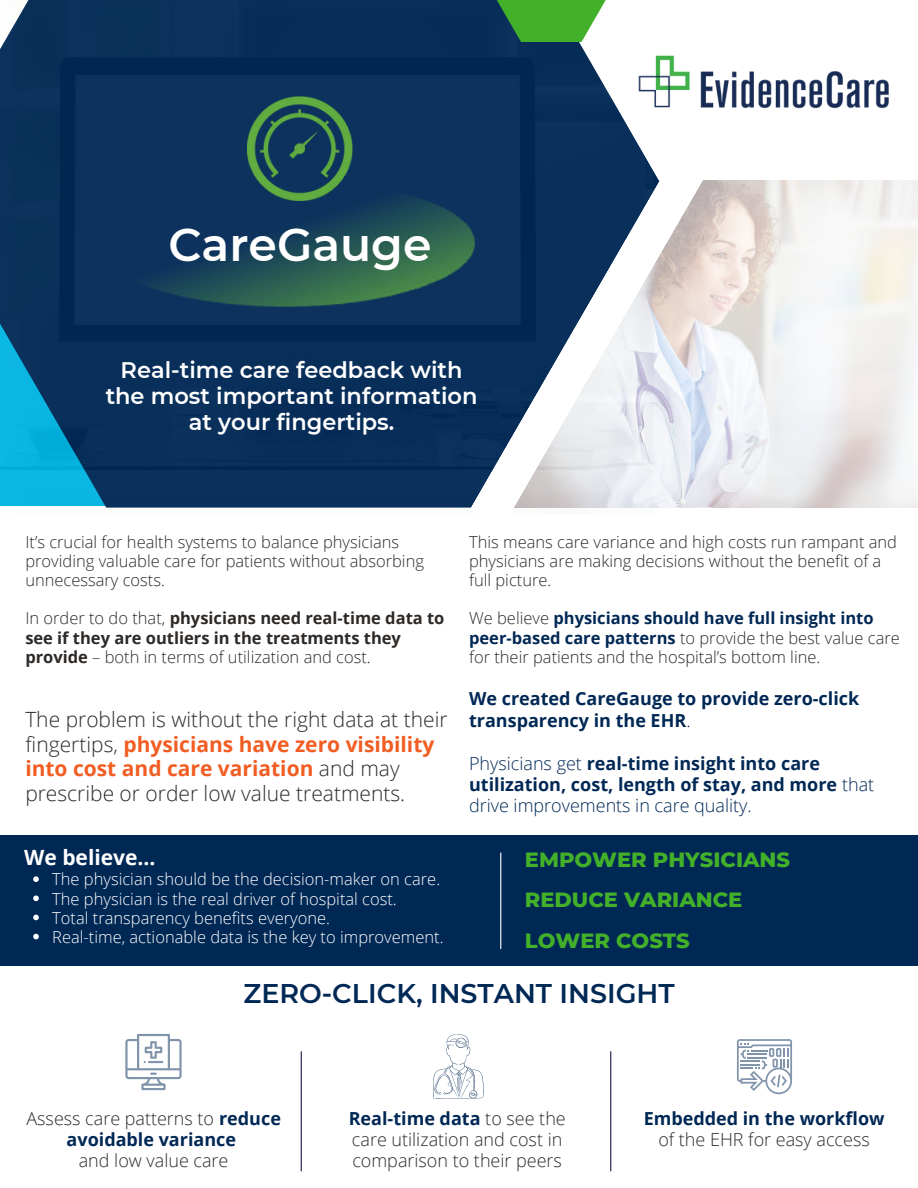
<style>
.page{position:relative;width:918px;height:1188px;background:#fff}
.page>*{position:absolute;margin:0;border:0;box-sizing:border-box;transform-origin:0 0}
.t1{font:600 45.75px "Montserrat";color:#fff}
.t2{font:600 27px "Montserrat";color:#002855}
.t3{font:600 22.5px/25.8px "Montserrat";color:#fff;text-align:center}
.t4{font:300 21px/24.8px "Open Sans";color:#2d2926}
.t5{font:800 21px/40.5px "Montserrat";color:#43b02a}
.t6{font:700 21px "Open Sans";color:#fff}
.t7{font:700 18px/21.3px "Open Sans";color:#002855}
.t8{font:300 18px/21.3px "Open Sans";color:#292b2e}
.t9{font:300 16.5px/19.2px "Open Sans";color:#2d2926}
.t10{font:300 16.5px/19.2px "Open Sans";color:#fff}
.t11{font:700 16.5px/19.2px "Open Sans";color:#2d2926}
.s1{font-weight:300}
.s2{font-weight:700;color:#f15d22}
.s3{font-weight:700;color:#002855}
.s4{font-weight:300;color:#292b2e}
.s5{color:#2d2926}
</style>
<div class="page">
<img style="left:703px;top:180px;width:215px;height:328px">
<img style="left:0;top:0;width:562px;height:508px">
<svg style="left:562px;top:42px;width:86px;height:119px"></svg>
<svg style="left:491px;top:0;width:115px;height:42px;background:#4ea448"></svg>
<svg style="left:469px;top:161px;width:234px;height:347px"></svg>
<div style="left:0;top:836px;width:918px;height:129px;background:#002855"></div>
<hr style="left:500px;top:853px;width:1px;height:96px;background:#fff">
<hr style="left:610px;top:1052px;width:1px;height:119px;background:#171b43">
<hr style="left:301px;top:1052px;width:1px;height:119px;background:#171b43">
<svg style="left:125px;top:1034px;width:57px;height:56px"></svg>
<svg style="left:433px;top:1034px;width:51px;height:65px"></svg>
<svg style="left:737px;top:1039px;width:55px;height:55px"></svg>
<img style="left:635px;top:51px;width:254px;height:62px">
<img style="left:248px;top:96px;width:104px;height:90px">
<img style="left:109px;top:186px;width:365px;height:122px">
<svg style="left:33px;top:876px;width:6px;height:6px"></svg>
<svg style="left:33px;top:896px;width:6px;height:5px"></svg>
<svg style="left:33px;top:915px;width:6px;height:5px"></svg>
<svg style="left:33px;top:934px;width:6px;height:5px"></svg>
<h1 class="t1" style="left:168px;top:217px;width:265px">CareGauge</h1>
<h3 class="t3" style="left:106px;top:357px;width:373px">Real-time care feedback with the most important information at your fingertips.</h3>
<p class="t9" style="left:25px;top:532px;width:400px">It’s crucial for health systems to balance physicians providing valuable care for patients without absorbing unnecessary costs.</p>
<p class="t11" style="left:25px;top:608px;width:421px"><span class="s1">In order to do that,</span> physicians need real-time data to see if they are outliers in the treatments they provide <span class="s1">– both in terms of utilization and cost.</span></p>
<p class="t4" style="left:25px;top:706px;width:424px">The problem is without the right data at their fingertips, <span class="s2">physicians have zero visibility into cost and care variation</span> and may prescribe or order low value treatments.</p>
<p class="t9" style="left:469px;top:532px;width:429px">This means care variance and high costs run rampant and physicians are making decisions without the benefit of a full picture.</p>
<p class="t9" style="left:469px;top:608px;width:432px">We believe <span class="s3">physicians should have full insight into peer-based care patterns</span> to provide the best value care for their patients and the hospital’s bottom line.</p>
<p class="t7" style="left:469px;top:688px;width:392px">We created CareGauge to provide zero-click transparency in the EHR<span class="s1">.</span></p>
<p class="t7" style="left:469px;top:752px;width:407px"><span class="s1">Physicians get</span> real-time insight into care utilization, cost, length of stay, and more <span class="s1">that drive improvements in care quality.</span></p>
<p class="t6" style="left:24px;top:843px;width:133px">We believe...</p>
<p class="t5" style="left:525px;top:839px;width:267px">EMPOWER PHYSICIANS<br>REDUCE VARIANCE<br>LOWER COSTS</p>
<h2 class="t2" style="left:243px;top:977px;width:433px">ZERO-CLICK, INSTANT INSIGHT</h2>
<p class="t10" style="left:52px;top:869px;width:393px">The physician should be the decision-maker on care.<br>The physician is the real driver of hospital cost.<br>Total transparency benefits everyone.<br>Real-time, actionable data is the key to improvement.</p>
<p class="t7" style="left:26px;top:1107px;width:256px;text-align:center"><span class="s4">Assess care patterns to</span> reduce avoidable variance</p>
<p class="t8" style="left:79px;top:1150px;width:151px">and low value care</p>
<p class="t8" style="left:349px;top:1107px;width:219px"><span class="s3">Real-time data</span> <span class="s5">to</span> see the care utilization and cost in comparison to their peers</p>
<p class="t7" style="left:644px;top:1107px;width:242px">Embedded in the workflow</p>
<p class="t8" style="left:658px;top:1128px;width:213px">of the EHR for easy access</p>
</div>
